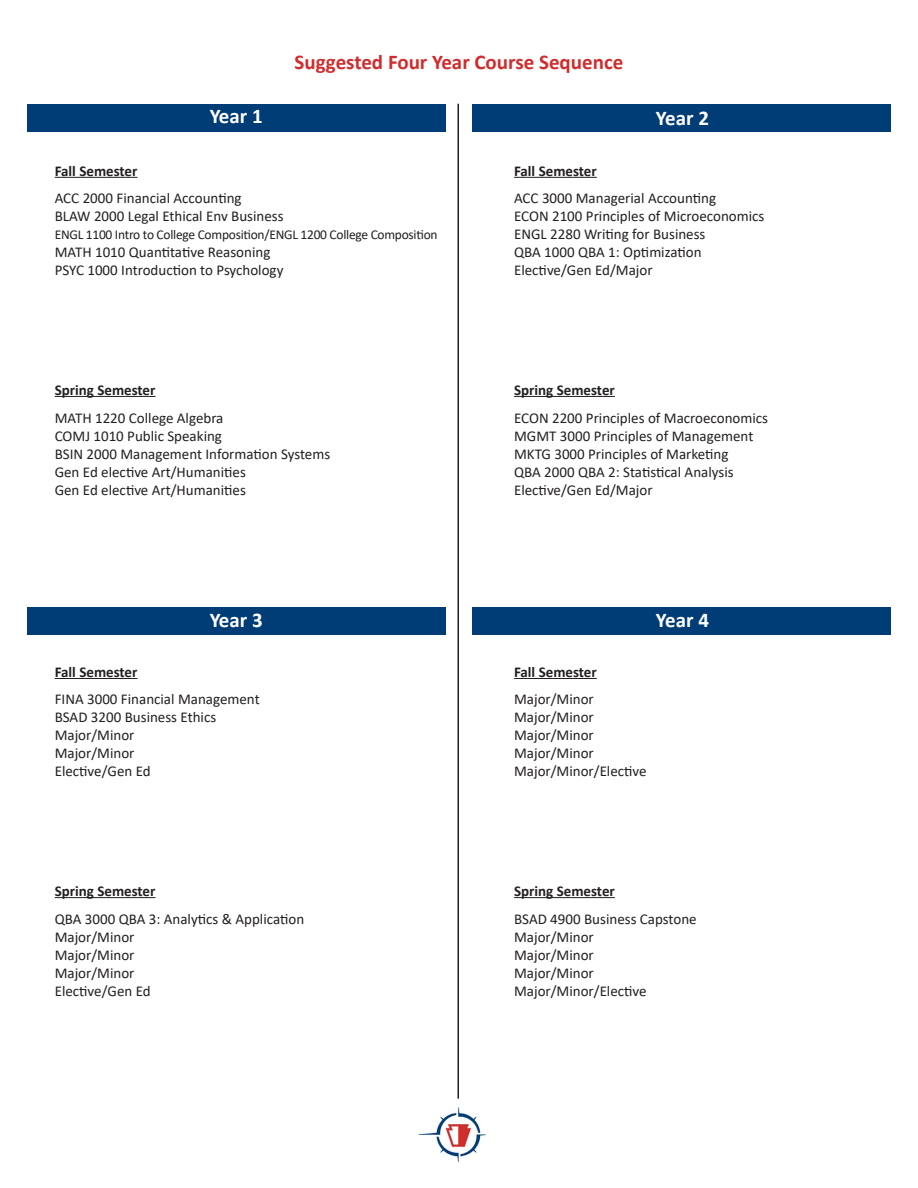
<style>
.page{position:relative;width:918px;height:1188px;background:#fff}
.page>*{position:absolute;margin:0;border:0;box-sizing:border-box;transform-origin:0 0}
.t1{font:700 21px "Calibri";color:#d02c2d}
.t2{font:700 21px "Calibri";color:#fff}
.t3{font:15px "Calibri";color:#231f20}
.t4{font:700 15px "Calibri";color:#231f20}
.t5{font:13.5px "Calibri";letter-spacing:-.02em;color:#231f20}
</style>
<div class="page">
<div style="left:27px;top:104px;width:419px;height:28px;background:#003d76"></div>
<div style="left:27px;top:607px;width:419px;height:27px;background:#003d76"></div>
<div style="left:472px;top:104px;width:419px;height:28px;background:#003d76"></div>
<div style="left:472px;top:607px;width:419px;height:27px;background:#003d76"></div>
<hr style="left:458px;top:104px;width:1px;height:995px;background:#231f20">
<hr style="left:55px;top:177px;width:82px;height:1px;background:#231f20">
<hr style="left:55px;top:678px;width:82px;height:1px;background:#231f20">
<hr style="left:514px;top:177px;width:83px;height:1px;background:#231f20">
<hr style="left:514px;top:678px;width:83px;height:1px;background:#231f20">
<hr style="left:55px;top:396px;width:101px;height:1px;background:#231f20">
<hr style="left:55px;top:897px;width:101px;height:1px;background:#231f20">
<hr style="left:514px;top:396px;width:101px;height:1px;background:#231f20">
<hr style="left:514px;top:897px;width:101px;height:1px;background:#231f20">
<img style="left:418px;top:1107px;width:69px;height:56px">
<p class="t4" style="left:55px;top:160px;width:84px">Fall Semester</p>
<p class="t2" style="left:210px;top:101px;width:55px">Year 1</p>
<p class="t1" style="left:295px;top:47px;width:330px">Suggested Four Year Course Sequence</p>
<p class="t4" style="left:514px;top:160px;width:84px">Fall Semester</p>
<p class="t2" style="left:656px;top:103px;width:55px">Year 2</p>
<p class="t3" style="left:55px;top:187px;width:188px">ACC 2000 Financial Accounting</p>
<p class="t3" style="left:55px;top:205px;width:230px">BLAW 2000 Legal Ethical Env Business</p>
<p class="t5" style="left:55px;top:225px;width:384px">ENGL 1100 Intro to College Composition/ENGL 1200 College Composition</p>
<p class="t3" style="left:55px;top:241px;width:217px">MATH 1010 Quantitative Reasoning</p>
<p class="t3" style="left:55px;top:259px;width:230px">PSYC 1000 Introduction to Psychology</p>
<p class="t4" style="left:55px;top:379px;width:102px">Spring Semester</p>
<p class="t3" style="left:55px;top:408px;width:170px">MATH 1220 College Algebra</p>
<p class="t3" style="left:55px;top:426px;width:169px">COMJ 1010 Public Speaking</p>
<p class="t3" style="left:55px;top:444px;width:277px">BSIN 2000 Management Information Systems</p>
<p class="t3" style="left:55px;top:462px;width:193px">Gen Ed elective Art/Humanities</p>
<p class="t3" style="left:55px;top:480px;width:193px">Gen Ed elective Art/Humanities</p>
<p class="t4" style="left:55px;top:661px;width:84px">Fall Semester</p>
<p class="t2" style="left:210px;top:605px;width:55px">Year 3</p>
<p class="t3" style="left:55px;top:688px;width:206px">FINA 3000 Financial Management</p>
<p class="t3" style="left:55px;top:706px;width:163px">BSAD 3200 Business Ethics</p>
<p class="t3" style="left:55px;top:724px;width:81px">Major/Minor</p>
<p class="t3" style="left:55px;top:742px;width:81px">Major/Minor</p>
<p class="t3" style="left:55px;top:760px;width:97px">Elective/Gen Ed</p>
<p class="t4" style="left:55px;top:880px;width:102px">Spring Semester</p>
<p class="t3" style="left:55px;top:909px;width:251px">QBA 3000 QBA 3: Analytics &amp; Application</p>
<p class="t3" style="left:55px;top:927px;width:81px">Major/Minor</p>
<p class="t3" style="left:55px;top:945px;width:81px">Major/Minor</p>
<p class="t3" style="left:55px;top:963px;width:81px">Major/Minor</p>
<p class="t3" style="left:55px;top:981px;width:97px">Elective/Gen Ed</p>
<p class="t3" style="left:514px;top:187px;width:203px">ACC 3000 Managerial Accounting</p>
<p class="t3" style="left:514px;top:205px;width:252px">ECON 2100 Principles of Microeconomics</p>
<p class="t3" style="left:514px;top:223px;width:193px">ENGL 2280 Writing for Business</p>
<p class="t3" style="left:514px;top:241px;width:189px">QBA 1000 QBA 1: Optimization</p>
<p class="t3" style="left:514px;top:259px;width:140px">Elective/Gen Ed/Major</p>
<p class="t4" style="left:514px;top:379px;width:102px">Spring Semester</p>
<p class="t3" style="left:514px;top:408px;width:256px">ECON 2200 Principles of Macroeconomics</p>
<p class="t3" style="left:514px;top:426px;width:241px">MGMT 3000 Principles of Management</p>
<p class="t3" style="left:514px;top:444px;width:216px">MKTG 3000 Principles of Marketing</p>
<p class="t3" style="left:514px;top:462px;width:221px">QBA 2000 QBA 2: Statistical Analysis</p>
<p class="t3" style="left:514px;top:480px;width:140px">Elective/Gen Ed/Major</p>
<p class="t2" style="left:656px;top:606px;width:55px">Year 4</p>
<p class="t4" style="left:514px;top:661px;width:84px">Fall Semester</p>
<p class="t3" style="left:514px;top:688px;width:81px">Major/Minor</p>
<p class="t3" style="left:514px;top:706px;width:81px">Major/Minor</p>
<p class="t3" style="left:514px;top:724px;width:81px">Major/Minor</p>
<p class="t3" style="left:514px;top:742px;width:81px">Major/Minor</p>
<p class="t3" style="left:514px;top:760px;width:134px">Major/Minor/Elective</p>
<p class="t4" style="left:514px;top:880px;width:102px">Spring Semester</p>
<p class="t3" style="left:514px;top:909px;width:184px">BSAD 4900 Business Capstone</p>
<p class="t3" style="left:514px;top:927px;width:81px">Major/Minor</p>
<p class="t3" style="left:514px;top:945px;width:81px">Major/Minor</p>
<p class="t3" style="left:514px;top:963px;width:81px">Major/Minor</p>
<p class="t3" style="left:514px;top:981px;width:134px">Major/Minor/Elective</p>
</div>
